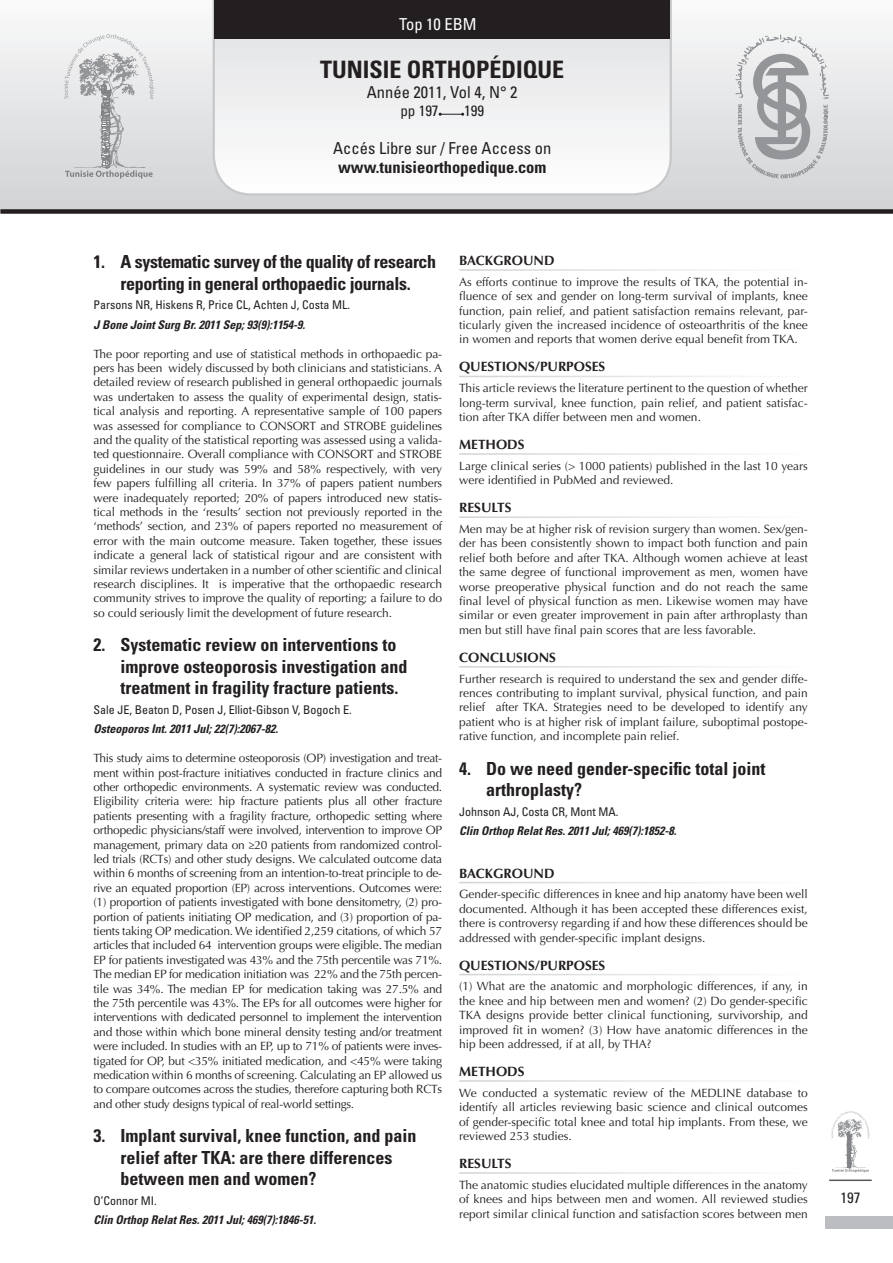
<style>
.page{position:relative;width:893px;height:1263px;background:#fff}
.page>*{position:absolute;margin:0;border:0;box-sizing:border-box;transform-origin:0 0}
.t1{font:700 condensed 24px "Univers LT Std";color:#231f20}
.t2{font:700 condensed 18px/21.6px "Univers LT Std";color:#231f20}
.t3{font:700 condensed 18px/21.6px "Univers LT Std";letter-spacing:-.02em;color:#231f20;text-align:center}
.t4{font:condensed 16.5px "Univers LT Std";color:#231f20}
.t5{font:700 condensed 16.5px "Univers LT Std";color:#231f20}
.t6{font:condensed 16.5px "Univers LT Std";color:#fff}
.t7{font:condensed 15px "Univers LT Std";color:#231f20}
.t8{font:700 13.5px "Optima LT Std";color:#231f20}
.t9{font:12px/14.4px "Optima LT Std";color:#231f20;text-align:justify}
.t10{font:italic 700 condensed 12px "Univers LT Std";color:#231f20}
.t11{font:condensed 12px "Univers LT Std";color:#231f20}
</style>
<div class="page">
<div style="left:0;top:0;width:893px;height:213px;background:linear-gradient(to bottom,#fafafa,#d1d2d4)"></div>
<svg style="left:64px;top:34px;width:90px;height:145px;background:#d4d5d7"></svg>
<svg style="left:735px;top:34px;width:94px;height:144px;background:#cacbcd"></svg>
<svg style="left:211px;top:0;width:462px;height:197px"></svg>
<div style="left:215px;top:0;width:455px;height:38px;background:#231f20"></div>
<div style="left:0;top:209px;width:893px;height:5px;background:#231f20"></div>
<svg style="left:439px;top:113px;width:25px;height:3px"></svg>
<svg style="left:831px;top:1111px;width:39px;height:61px"></svg>
<hr style="left:829px;top:1179px;width:43px;height:2px;background:#57585a">
<div style="left:825px;top:1216px;width:68px;height:13px;background:#bcbdc0"></div>
<h3 class="t6" style="left:399px;top:13px;width:79px">Top 10 EBM</h3>
<h1 class="t1" style="left:320px;top:55px;width:246px">Tunisie Orthopédique</h1>
<h3 class="t4" style="left:367px;top:81px;width:152px">Année 2011, Vol 4, N° 2</h3>
<p class="t7" style="left:400px;top:101px;width:40px">pp 197</p>
<p class="t7" style="left:464px;top:101px;width:21px">199</p>
<h3 class="t4" style="left:333px;top:137px;width:220px">Accés Libre sur / Free Access on</h3>
<h3 class="t5" style="left:338px;top:157px;width:210px">www.tunisieorthopedique.com</h3>
<h2 class="t3" style="left:94px;top:251px;width:344px">1. A systematic survey of the quality of research reporting in general orthopaedic journals.</h2>
<p class="t11" style="left:94px;top:297px;width:258px">Parsons NR, Hiskens R, Price CL, Achten J, Costa ML.</p>
<p class="t10" style="left:94px;top:317px;width:213px">J Bone Joint Surg Br. 2011 Sep; 93(9):1154-9.</p>
<p class="t9" style="left:94px;top:346px;width:350px">The poor reporting and use of statistical methods in orthopaedic pa&shy;pers has been widely discussed by both clinicians and statisticians. A detailed review of research published in general orthopaedic journals was undertaken to assess the quality of experimental design, statis&shy;tical analysis and reporting. A representative sample of 100 papers was assessed for compliance to CONSORT and STROBE guidelines and the quality of the statistical reporting was assessed using a valida&shy;ted questionnaire. Overall compliance with CONSORT and STROBE guidelines in our study was 59% and 58% respectively, with very few papers fulfilling all criteria. In 37% of papers patient numbers were inadequately reported; 20% of papers introduced new statis&shy;tical methods in the ‘results’ section not previously reported in the ‘methods’ section, and 23% of papers reported no measurement of error with the main outcome measure. Taken together, these issues indicate a general lack of statistical rigour and are consistent with similar reviews undertaken in a number of other scientific and clinical research disciplines. It is imperative that the orthopaedic research community strives to improve the quality of reporting; a failure to do so could seriously limit the development of future research.</p>
<h2 class="t2" style="left:121px;top:634px;width:288px;text-indent:-27px">2. Systematic review on interventions to improve osteoporosis investigation and treatment in fragility fracture patients.</h2>
<p class="t11" style="left:94px;top:702px;width:260px">Sale JE, Beaton D, Posen J, Elliot-Gibson V, Bogoch E.</p>
<p class="t10" style="left:94px;top:722px;width:186px">Osteoporos Int. 2011 Jul; 22(7):2067-82.</p>
<p class="t9" style="left:94px;top:751px;width:350px">This study aims to determine osteoporosis (OP) investigation and treat&shy;ment within post-fracture initiatives conducted in fracture clinics and other orthopedic environments. A systematic review was conducted.<br>Eligibility criteria were: hip fracture patients plus all other fracture patients presenting with a fragility fracture, orthopedic setting where orthopedic physicians/staff were involved, intervention to improve OP management, primary data on ≥20 patients from randomized control&shy;led trials (RCTs) and other study designs. We calculated outcome data within 6 months of screening from an intention-to-treat principle to de&shy;rive an equated proportion (EP) across interventions. Outcomes were: (1) proportion of patients investigated with bone densitometry, (2) pro&shy;portion of patients initiating OP medication, and (3) proportion of pa&shy;tients taking OP medication. We identified 2,259 citations, of which 57 articles that included 64 intervention groups were eligible. The median EP for patients investigated was 43% and the 75th percentile was 71%.<br>The median EP for medication initiation was 22% and the 75th percen&shy;tile was 34%. The median EP for medication taking was 27.5% and the 75th percentile was 43%. The EPs for all outcomes were higher for interventions with dedicated personnel to implement the intervention and those within which bone mineral density testing and/or treatment were included. In studies with an EP, up to 71% of patients were inves&shy;tigated for OP, but &lt;35% initiated medication, and &lt;45% were taking medication within 6 months of screening. Calculating an EP allowed us to compare outcomes across the studies, therefore capturing both RCTs and other study designs typical of real-world settings.</p>
<h2 class="t2" style="left:121px;top:1125px;width:297px;text-indent:-27px">3. Implant survival, knee function, and pain relief after TKA: are there differences between men and women?</h2>
<p class="t11" style="left:94px;top:1193px;width:65px">O’Connor MI.</p>
<p class="t10" style="left:94px;top:1213px;width:224px">Clin Orthop Relat Res. 2011 Jul; 469(7):1846-51.</p>
<p class="t8" style="left:459px;top:253px;width:97px">BACKGROUND</p>
<p class="t9" style="left:459px;top:275px;width:350px">As efforts continue to improve the results of TKA, the potential in&shy;fluence of sex and gender on long-term survival of implants, knee function, pain relief, and patient satisfaction remains relevant, par&shy;ticularly given the increased incidence of osteoarthritis of the knee in women and reports that women derive equal benefit from TKA.</p>
<p class="t8" style="left:459px;top:359px;width:148px">QUESTIONS/PURPOSES</p>
<p class="t9" style="left:459px;top:381px;width:350px">This article reviews the literature pertinent to the question of whether long-term survival, knee function, pain relief, and patient satisfac&shy;tion after TKA differ between men and women.</p>
<p class="t8" style="left:459px;top:437px;width:67px">METHODS</p>
<p class="t9" style="left:459px;top:459px;width:350px">Large clinical series (&gt; 1000 patients) published in the last 10 years were identified in PubMed and reviewed.</p>
<p class="t8" style="left:459px;top:500px;width:54px">RESULTS</p>
<p class="t9" style="left:459px;top:522px;width:350px">Men may be at higher risk of revision surgery than women. Sex/gen&shy;der has been consistently shown to impact both function and pain relief both before and after TKA. Although women achieve at least the same degree of functional improvement as men, women have worse preoperative physical function and do not reach the same final level of physical function as men. Likewise women may have similar or even greater improvement in pain after arthroplasty than men but still have final pain scores that are less favorable.</p>
<p class="t8" style="left:459px;top:649px;width:98px">CONCLUSIONS</p>
<p class="t9" style="left:459px;top:671px;width:350px">Further research is required to understand the sex and gender diffe&shy;rences contributing to implant survival, physical function, and pain relief after TKA. Strategies need to be developed to identify any patient who is at higher risk of implant failure, suboptimal postope&shy;rative function, and incomplete pain relief.</p>
<h2 class="t2" style="left:486px;top:757px;width:281px;text-indent:-27px">4. Do we need gender-specific total joint arthroplasty?</h2>
<p class="t11" style="left:459px;top:804px;width:161px">Johnson AJ, Costa CR, Mont MA.</p>
<p class="t10" style="left:459px;top:823px;width:219px">Clin Orthop Relat Res. 2011 Jul; 469(7):1852-8.</p>
<p class="t8" style="left:459px;top:865px;width:97px">BACKGROUND</p>
<p class="t9" style="left:459px;top:887px;width:350px">Gender-specific differences in knee and hip anatomy have been well documented. Although it has been accepted these differences exist, there is controversy regarding if and how these differences should be addressed with gender-specific implant designs.</p>
<p class="t8" style="left:459px;top:957px;width:148px">QUESTIONS/PURPOSES</p>
<p class="t9" style="left:459px;top:979px;width:350px">(1) What are the anatomic and morphologic differences, if any, in the knee and hip between men and women? (2) Do gender-specific TKA designs provide better clinical functioning, survivorship, and improved fit in women? (3) How have anatomic differences in the hip been addressed, if at all, by THA?</p>
<p class="t8" style="left:459px;top:1063px;width:67px">METHODS</p>
<p class="t9" style="left:459px;top:1086px;width:350px">We conducted a systematic review of the MEDLINE database to identify all articles reviewing basic science and clinical outcomes of gender-specific total knee and total hip implants. From these, we reviewed 253 studies.</p>
<p class="t8" style="left:459px;top:1155px;width:54px">RESULTS</p>
<p class="t9" style="left:459px;top:1178px;width:350px">The anatomic studies elucidated multiple differences in the anatomy of knees and hips between men and women. All reviewed studies report similar clinical function and satisfaction scores between men</p>
<p class="t7" style="left:840px;top:1188px;width:21px">197</p>
</div>
